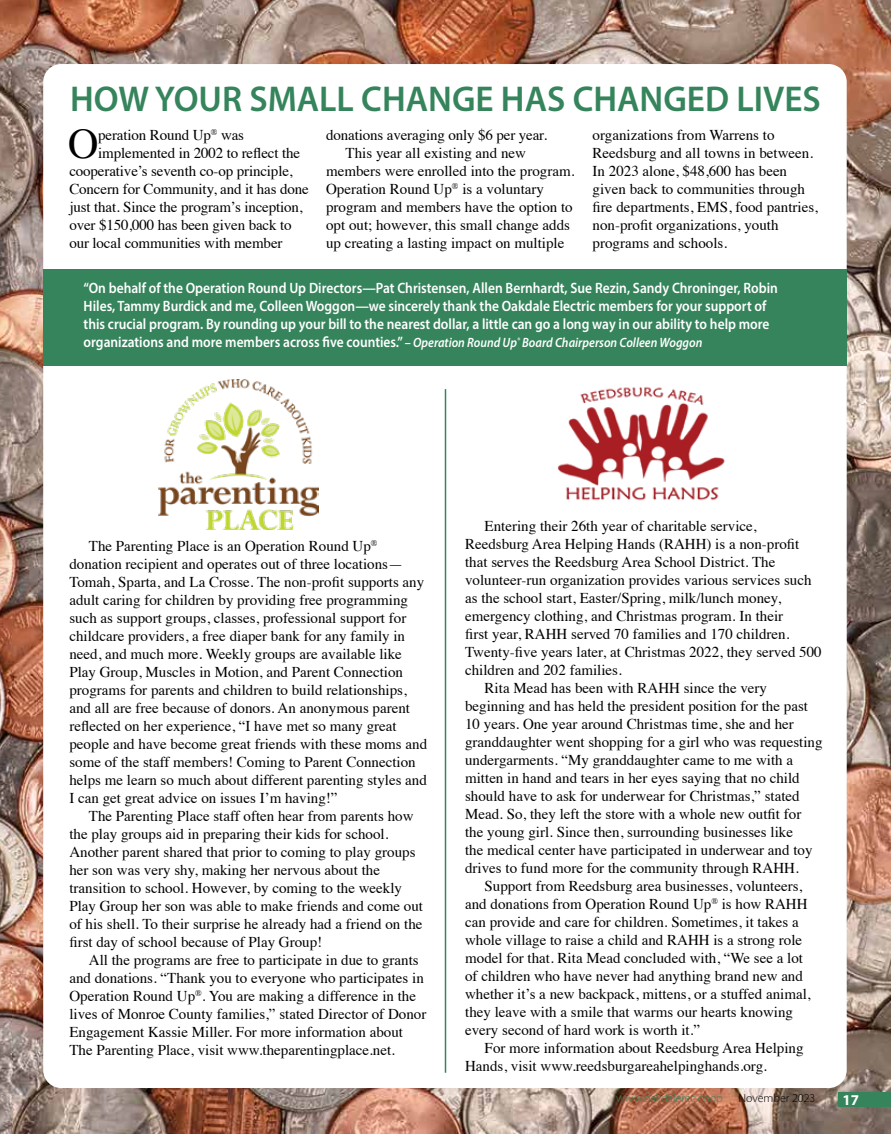
<style>
.page{position:relative;width:891px;height:1134px;background:#fff}
.page>*{position:absolute;margin:0;border:0;box-sizing:border-box;transform-origin:0 0}
.t1{font:42.15px "Times";color:#000}
.t2{font:600 36px "Myriad Pro";color:#35845c}
.t3{font:15px/18px "Times";color:#000}
.t4{font:600 15px/18px "Myriad Pro";color:#fff;scale:.9 1}
.t5{font:700 15px "Myriad Pro";color:#fff}
.t6{font:300 12px "Myriad Pro";color:#35845c}
.t7{font:300 12px "Myriad Pro";color:#000}
.s1{font-style:italic;font-size:13.5px}
</style>
<div class="page">
<img style="left:0;top:0;width:891px;height:1134px">
<div style="left:43px;top:64px;width:804px;height:1024px;background:#fff;border-radius:18px"></div>
<div style="left:43px;top:270px;width:804px;height:96px;background:#35845c"></div>
<div style="left:838px;top:1093px;width:53px;height:14px;background:#35845c"></div>
<img style="left:159px;top:380px;width:159px;height:149px">
<hr style="left:445px;top:389px;width:1px;height:684px;background:#35845c">
<img style="left:557px;top:386px;width:168px;height:115px">
<h2 class="t2" style="left:70px;top:76px;width:752px">HOW YOUR SMALL CHANGE HAS CHANGED LIVES</h2>
<p class="t3" style="left:326px;top:125px;width:222px">donations averaging only $6 per year.</p>
<p class="t3" style="left:346px;top:143px;width:182px">This year all existing and new</p>
<p class="t3" style="left:326px;top:161px;width:250px">members were enrolled into the program.</p>
<p class="t3" style="left:326px;top:179px;width:219px">Operation Round Up<sup>®</sup> is a voluntary</p>
<p class="t3" style="left:326px;top:197px;width:248px">program and members have the option to</p>
<p class="t3" style="left:326px;top:215px;width:245px">opt out; however, this small change adds</p>
<p class="t3" style="left:326px;top:233px;width:240px">up creating a lasting impact on multiple</p>
<h1 class="t1" style="left:68px;top:104px;width:32px">O</h1>
<p class="t3" style="left:98px;top:125px;width:147px">peration Round Up<sup>®</sup> was</p>
<p class="t3" style="left:593px;top:125px;width:227px">organizations from Warrens to<br>Reedsburg and all towns in between.<br>In 2023 alone, $48,600 has been given back to communities through fire departments, EMS, food pantries, non-profit organizations, youth programs and schools.</p>
<p class="t4" style="left:84px;top:279px;width:773px">“On behalf of the Operation Round Up Directors—Pat Christensen, Allen Bernhardt, Sue Rezin, Sandy Chroninger, Robin Hiles, Tammy Burdick and me, Colleen Woggon—we sincerely thank the Oakdale Electric members for your support of this crucial program. By rounding up your bill to the nearest dollar, a little can go a long way in our ability to help more organizations and more members across five counties.” <span class="s1">– Operation Round Up</span><sup>®</sup> <span class="s1">Board Chairperson Colleen Woggon</span></p>
<p class="t3" style="left:98px;top:143px;width:203px">implemented in 2002 to reflect the</p>
<p class="t3" style="left:69px;top:161px;width:225px">cooperative’s seventh co-op principle,</p>
<p class="t3" style="left:69px;top:179px;width:241px">Concern for Community, and it has done</p>
<p class="t3" style="left:69px;top:197px;width:235px">just that. Since the program’s inception,</p>
<p class="t3" style="left:69px;top:215px;width:224px">over $150,000 has been given back to</p>
<p class="t3" style="left:69px;top:233px;width:215px">our local communities with member</p>
<p class="t3" style="left:69px;top:535px;width:359px;text-indent:19px">The Parenting Place is an Operation Round Up<sup>® </sup>donation recipient and operates out of three locations— Tomah, Sparta, and La Crosse. The non-profit supports any adult caring for children by providing free programming such as support groups, classes, professional support for childcare providers, a free diaper bank for any family in need, and much more. Weekly groups are available like Play Group, Muscles in Motion, and Parent Connection programs for parents and children to build relationships, and all are free because of donors. An anonymous parent reflected on her experience, “I have met so many great people and have become great friends with these moms and some of the staff members! Coming to Parent Connection helps me learn so much about different parenting styles and I can get great advice on issues I’m having!”</p>
<p class="t3" style="left:69px;top:805px;width:355px;text-indent:19px">The Parenting Place staff often hear from parents how the play groups aid in preparing their kids for school.<br>Another parent shared that prior to coming to play groups her son was very shy, making her nervous about the transition to school. However, by coming to the weekly Play Group her son was able to make friends and come out of his shell. To their surprise he already had a friend on the first day of school because of Play Group!</p>
<p class="t3" style="left:69px;top:949px;width:359px;text-indent:20px">All the programs are free to participate in due to grants and donations. “Thank you to everyone who participates in Operation Round Up<sup>®</sup>. You are making a difference in the lives of Monroe County families,” stated Director of Donor Engagement Kassie Miller. For more information about The Parenting Place, visit www.theparentingplace.net.</p>
<p class="t3" style="left:485px;top:516px;width:274px">Entering their 26th year of charitable service,</p>
<p class="t3" style="left:465px;top:534px;width:336px">Reedsburg Area Helping Hands (RAHH) is a non-profit</p>
<p class="t3" style="left:465px;top:552px;width:312px">that serves the Reedsburg Area School District. The</p>
<p class="t3" style="left:465px;top:570px;width:348px">volunteer-run organization provides various services such</p>
<p class="t3" style="left:465px;top:588px;width:318px">as the school start, Easter/Spring, milk/lunch money,</p>
<p class="t3" style="left:465px;top:606px;width:320px">emergency clothing, and Christmas program. In their</p>
<p class="t3" style="left:465px;top:624px;width:326px">first year, RAHH served 70 families and 170 children.</p>
<p class="t3" style="left:465px;top:642px;width:358px">Twenty-five years later, at Christmas 2022, they served 500</p>
<p class="t3" style="left:465px;top:660px;width:158px">children and 202 families.</p>
<p class="t3" style="left:485px;top:678px;width:284px">Rita Mead has been with RAHH since the very</p>
<p class="t3" style="left:465px;top:696px;width:344px">beginning and has held the president position for the past</p>
<p class="t3" style="left:465px;top:714px;width:330px">10 years. One year around Christmas time, she and her</p>
<p class="t3" style="left:465px;top:732px;width:359px">granddaughter went shopping for a girl who was requesting</p>
<p class="t3" style="left:465px;top:750px;width:329px">undergarments. “My granddaughter came to me with a</p>
<p class="t3" style="left:465px;top:768px;width:336px">mitten in hand and tears in her eyes saying that no child</p>
<p class="t3" style="left:465px;top:786px;width:336px">should have to ask for underwear for Christmas,” stated</p>
<p class="t3" style="left:465px;top:804px;width:338px">Mead. So, they left the store with a whole new outfit for</p>
<p class="t3" style="left:465px;top:822px;width:329px">the young girl. Since then, surrounding businesses like</p>
<p class="t3" style="left:465px;top:840px;width:349px">the medical center have participated in underwear and toy</p>
<p class="t3" style="left:465px;top:858px;width:335px">drives to fund more for the community through RAHH.</p>
<p class="t3" style="left:485px;top:876px;width:319px">Support from Reedsburg area businesses, volunteers,</p>
<p class="t3" style="left:465px;top:894px;width:344px">and donations from Operation Round Up<sup>®</sup> is how RAHH</p>
<p class="t3" style="left:465px;top:912px;width:335px">can provide and care for children. Sometimes, it takes a</p>
<p class="t3" style="left:465px;top:930px;width:339px">whole village to raise a child and RAHH is a strong role</p>
<p class="t3" style="left:465px;top:948px;width:339px">model for that. Rita Mead concluded with, “We see a lot</p>
<p class="t3" style="left:465px;top:966px;width:339px">of children who have never had anything brand new and</p>
<p class="t3" style="left:465px;top:984px;width:347px">whether it’s a new backpack, mittens, or a stuffed animal,</p>
<p class="t3" style="left:465px;top:1002px;width:329px">they leave with a smile that warms our hearts knowing</p>
<p class="t3" style="left:465px;top:1020px;width:236px">every second of hard work is worth it.”</p>
<p class="t3" style="left:485px;top:1038px;width:320px">For more information about Reedsburg Area Helping</p>
<p class="t3" style="left:465px;top:1056px;width:303px">Hands, visit www.reedsburgareahelpinghands.org.</p>
<p class="t6" style="left:616px;top:1091px;width:108px">www.oakdalerec.coop</p>
<p class="t7" style="left:738px;top:1091px;width:79px">November 2023</p>
<p class="t5" style="left:842px;top:1090px;width:18px">17</p>
</div>
